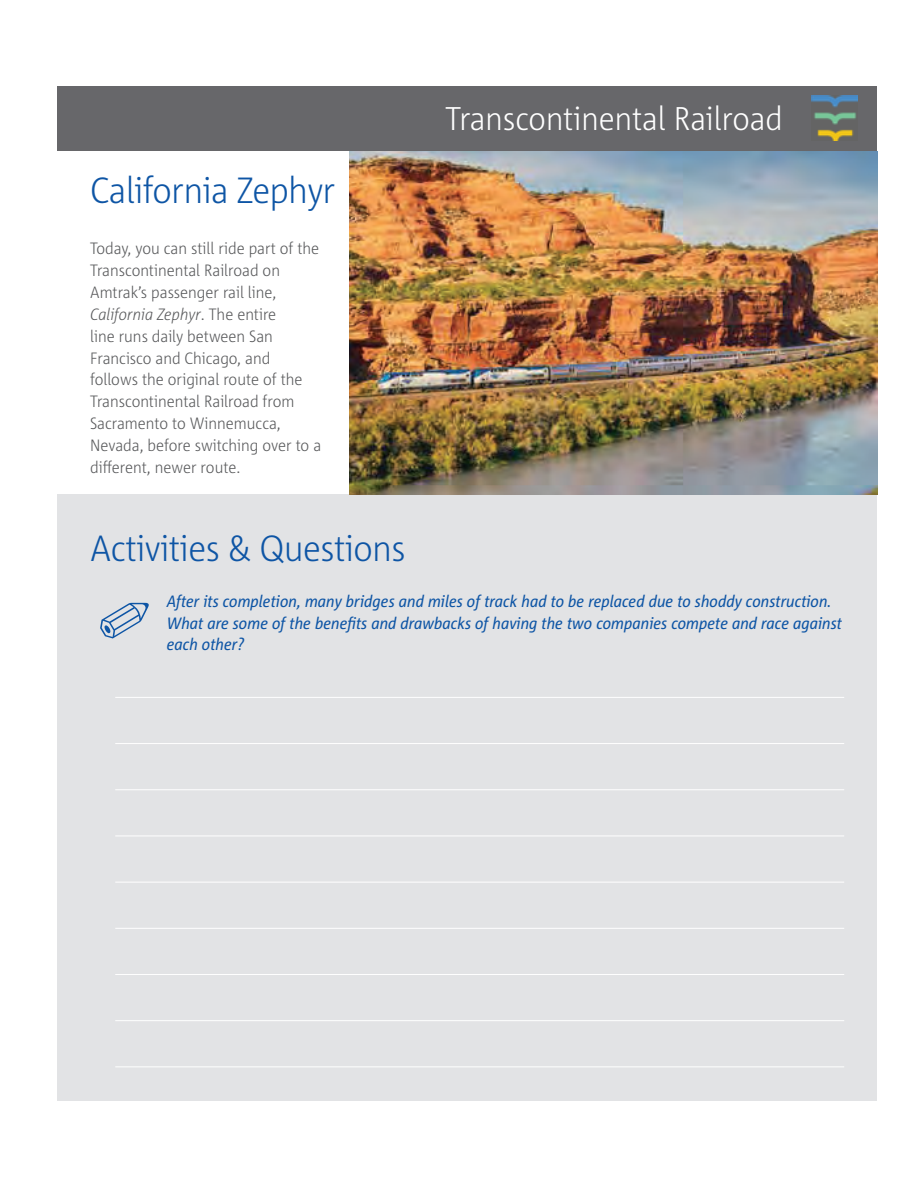
<style>
.page{position:relative;width:918px;height:1188px;background:#fff}
.page>*{position:absolute;margin:0;border:0;box-sizing:border-box;transform-origin:0 0}
.t1{font:300 36.45px "Corpid C1 s S Cd";letter-spacing:-.01em;color:#0e55a5}
.t2{font:300 32.85px "Corpid C1 s S Cd";color:#fff}
.t3{font:300 16.35px/21.9px "Corpid C1 s S Cd";color:#58595b}
.t4{font:italic 16.35px/21.9px "Corpid C1 s S Cd";color:#0e55a5}
.s1{font-style:italic}
</style>
<div class="page">
<div style="left:57px;top:142px;width:820px;height:959px;background:#e2e3e5"></div>
<div style="left:57px;top:86px;width:820px;height:65px;background:#67676a"></div>
<img style="left:812px;top:96px;width:46px;height:44px">
<div style="left:57px;top:151px;width:820px;height:343px;background:#fff"></div>
<img style="left:350px;top:151px;width:528px;height:343px">
<hr style="left:115px;top:697px;width:729px;height:1px;background:#fff">
<hr style="left:115px;top:743px;width:729px;height:1px;background:#fff">
<hr style="left:115px;top:789px;width:729px;height:1px;background:#fff">
<hr style="left:115px;top:835px;width:729px;height:1px;background:#fff">
<hr style="left:115px;top:882px;width:729px;height:1px;background:#fff">
<hr style="left:115px;top:928px;width:729px;height:1px;background:#fff">
<hr style="left:115px;top:974px;width:729px;height:1px;background:#fff">
<hr style="left:115px;top:1020px;width:729px;height:1px;background:#fff">
<hr style="left:115px;top:1066px;width:729px;height:1px;background:#fff">
<h1 class="t1" style="left:90px;top:175px;width:247px">California Zephyr</h1>
<p class="t3" style="left:90px;top:239px;width:233px">Today, you can still ride part of the<br>Transcontinental Railroad on<br>Amtrak’s passenger rail line,<br><span class="s1">California Zephyr</span>. The entire<br>line runs daily between San<br>Francisco and Chicago, and follows the original route of the<br>Transcontinental Railroad from<br>Sacramento to Winnemucca,<br>Nevada, before switching over to a different, newer route.</p>
<h2 class="t2" style="left:446px;top:104px;width:338px">Transcontinental Railroad</h2>
<h1 class="t1" style="left:90px;top:533px;width:317px">Activities &amp; Questions</h1>
<p class="t4" style="left:167px;top:591px;width:677px">After its completion, many bridges and miles of track had to be replaced due to shoddy construction.<br>What are some of the benefits and drawbacks of having the two companies compete and race against each other?</p>
</div>
